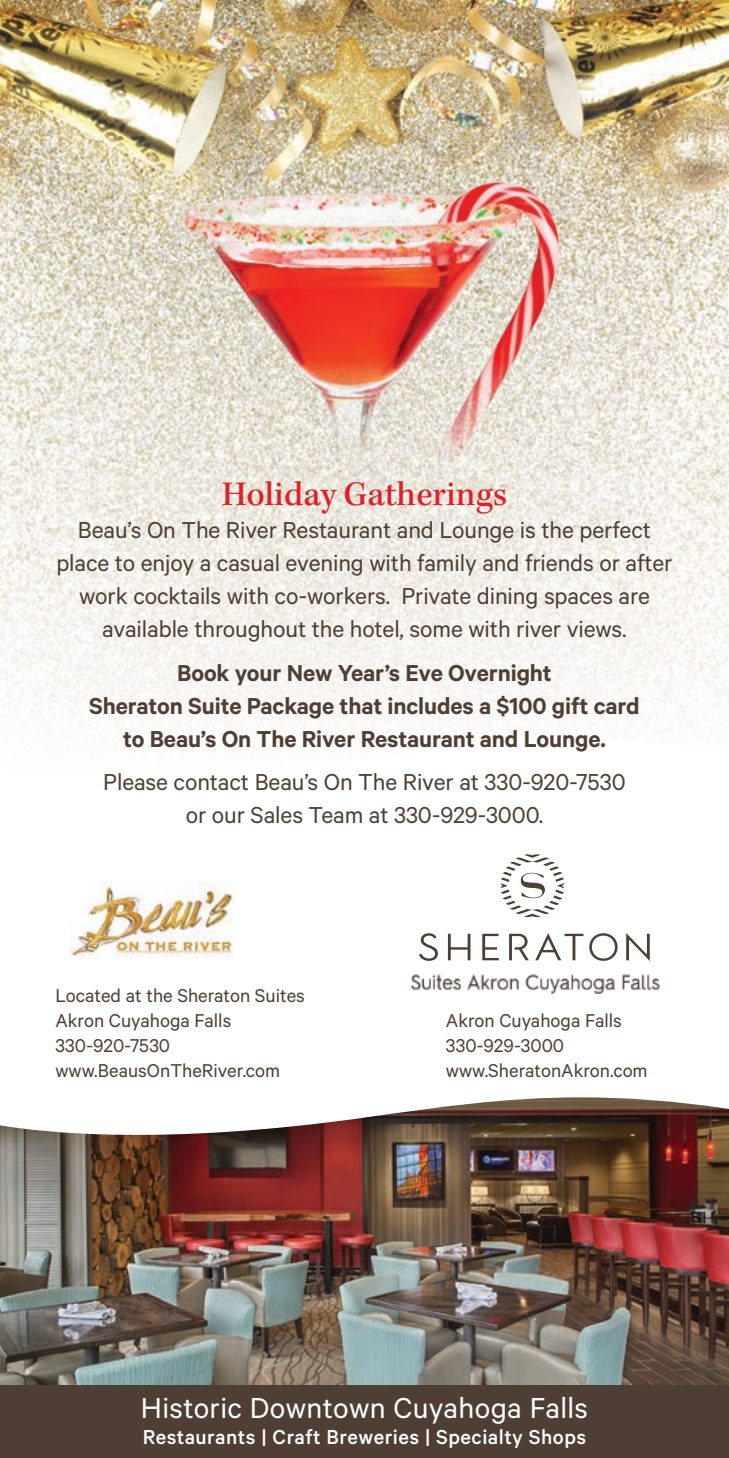
<style>
.page{position:relative;width:729px;height:1458px;background:#fff}
.page>*{position:absolute;margin:0;border:0;box-sizing:border-box;transform-origin:0 0}
.t1{font:500 35.55px "Kepler Std";color:#df2027}
.t2{font:32.4px "Calibre";letter-spacing:.01em;color:#fff}
.t3{font:26.1px/33.1px "Calibre";letter-spacing:-.005em;color:#4e3e34;text-align:center}
.t4{font:600 26.1px/33.1px "Calibre";letter-spacing:-.005em;color:#4e3e34;text-align:center}
.t5{font:500 22.72px "Calibre";letter-spacing:.02em;color:#fff}
.t6{font:20.93px/25.2px "Calibre";color:#4e3e34}
</style>
<div class="page">
<img style="left:0;top:1097px;width:729px;height:288px">
<img style="left:0;top:0;width:729px;height:738px">
<div style="left:0;top:1385px;width:729px;height:73px;background:#4e3e34"></div>
<img style="left:176px;top:167px;width:396px;height:293px">
<img style="left:70px;top:883px;width:164px;height:76px">
<img style="left:410px;top:974px;width:250px;height:20px">
<svg style="left:419px;top:854px;width:231px;height:107px"></svg>
<p class="t1" style="left:222px;top:473px;width:287px">Holiday Gatherings</p>
<p class="t3" style="left:56px;top:512px;width:618px">Beau’s On The River Restaurant and Lounge is the perfect place to enjoy a casual evening with family and friends or after work cocktails with co-workers. Private dining spaces are available throughout the hotel, some with river views.</p>
<p class="t4" style="left:89px;top:655px;width:552px">Book your New Year’s Eve Overnight<br>Sheraton Suite Package that includes a $100 gift card to Beau’s On The River Restaurant and Lounge.</p>
<p class="t3" style="left:103px;top:765px;width:524px">Please contact Beau’s On The River at 330-920-7530 or our Sales Team at 330-929-3000.</p>
<p class="t6" style="left:55px;top:982px;width:251px">Located at the Sheraton Suites<br>Akron Cuyahoga Falls<br>330-920-7530</p>
<p class="t6" style="left:55px;top:1058px;width:226px">www.BeausOnTheRiver.com</p>
<p class="t6" style="left:446px;top:1007px;width:177px">Akron Cuyahoga Falls</p>
<p class="t6" style="left:446px;top:1032px;width:203px">330-929-3000 www.SheratonAkron.com</p>
<p class="t2" style="left:141px;top:1389px;width:449px">Historic Downtown Cuyahoga Falls</p>
<p class="t5" style="left:143px;top:1423px;width:445px">Restaurants | Craft Breweries | Specialty Shops</p>
</div>
